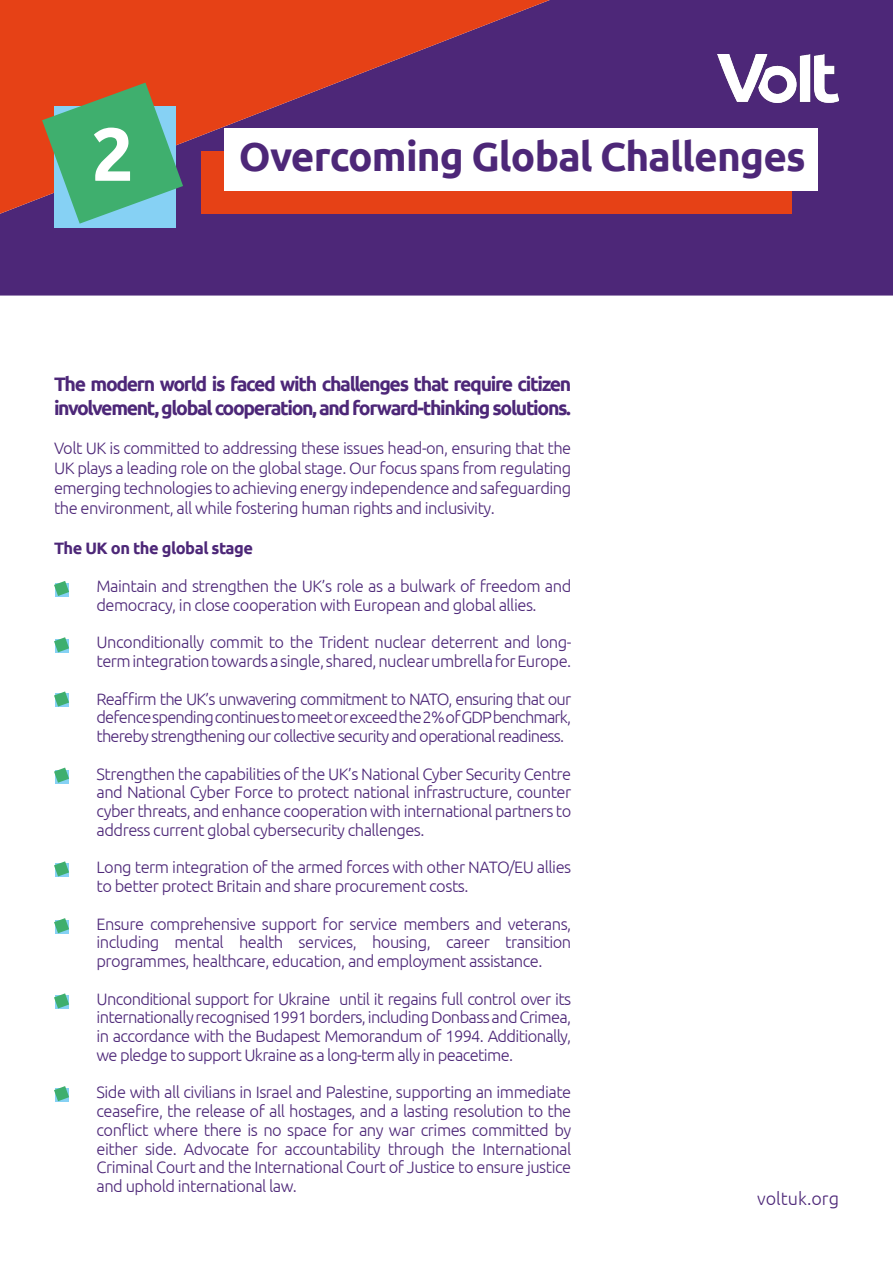
<style>
.page{position:relative;width:893px;height:1263px;background:#fff}
.page>*{position:absolute;margin:0;border:0;box-sizing:border-box;transform-origin:0 0}
.t1{font:700 75px "Ubuntu";color:#fff}
.t2{font:700 40.5px "Ubuntu";letter-spacing:-.02em;color:#4d2778}
.t3{font:700 19.5px/23.4px "Ubuntu";letter-spacing:-.07em;color:#4d2778}
.t4{font:300 18px "Ubuntu";color:#4d2778}
.t5{font:300 16.5px/18.8px "Ubuntu";letter-spacing:-.03em;color:#4d2778;text-align:justify}
.t6{font:700 16.5px "Ubuntu";letter-spacing:-.03em;color:#4d2778}
</style>
<div class="page">
<div style="left:0;top:0;width:893px;height:296px;background:#4d2778"></div>
<div style="left:201px;top:152px;width:591px;height:62px;background:#e64116"></div>
<div style="left:224px;top:129px;width:594px;height:62px;background:#fff"></div>
<svg style="left:0;top:0;width:550px;height:214px;fill:#e64116"></svg>
<div style="left:54px;top:106px;width:121px;height:121px;background:#86d1f4"></div>
<svg style="left:42px;top:83px;width:141px;height:141px"></svg>
<img style="left:718px;top:54px;width:121px;height:48px">
<svg style="left:54px;top:581px;width:15px;height:15px"></svg>
<div style="left:55px;top:640px;width:13px;height:13px;background:#86d1f4"></div>
<svg style="left:54px;top:637px;width:15px;height:15px"></svg>
<svg style="left:54px;top:691px;width:15px;height:16px"></svg>
<svg style="left:54px;top:767px;width:15px;height:16px"></svg>
<div style="left:55px;top:864px;width:13px;height:13px;background:#86d1f4"></div>
<svg style="left:54px;top:861px;width:15px;height:15px"></svg>
<div style="left:55px;top:921px;width:13px;height:13px;background:#86d1f4"></div>
<svg style="left:54px;top:918px;width:15px;height:15px"></svg>
<div style="left:55px;top:996px;width:13px;height:13px;background:#86d1f4"></div>
<svg style="left:54px;top:993px;width:15px;height:15px"></svg>
<svg style="left:54px;top:1086px;width:15px;height:15px"></svg>
<p class="t1" style="left:91px;top:109px;width:44px">2</p>
<p class="t2" style="left:239px;top:132px;width:568px">Overcoming Global Challenges</p>
<p class="t3" style="left:54px;top:373px;width:519px">The modern world is faced with challenges that require citizen involvement, global cooperation, and forward-thinking solutions.</p>
<p class="t5" style="left:54px;top:438px;width:519px;line-height:19.8px">Volt UK is committed to addressing these issues head-on, ensuring that the UK plays a leading role on the global stage. Our focus spans from regulating emerging technologies to achieving energy independence and safeguarding the environment, all while fostering human rights and inclusivity.</p>
<p class="t6" style="left:54px;top:538px;width:201px">The UK on the global stage</p>
<p class="t5" style="left:97px;top:576px;width:476px">Maintain and strengthen the UK’s role as a bulwark of freedom and democracy, in close cooperation with European and global allies.</p>
<p class="t5" style="left:97px;top:633px;width:476px">Unconditionally commit to the Trident nuclear deterrent and long&shy;term integration towards a single, shared, nuclear umbrella for Europe.</p>
<p class="t5" style="left:97px;top:689px;width:476px">Reaffirm the UK’s unwavering commitment to NATO, ensuring that our defence spending continues to meet or exceed the 2% of GDP benchmark, thereby strengthening our collective security and operational readiness.</p>
<p class="t5" style="left:97px;top:764px;width:476px">Strengthen the capabilities of the UK’s National Cyber Security Centre and National Cyber Force to protect national infrastructure, counter cyber threats, and enhance cooperation with international partners to address current global cybersecurity challenges.</p>
<p class="t5" style="left:97px;top:858px;width:476px">Long term integration of the armed forces with other NATO/EU allies to better protect Britain and share procurement costs.</p>
<p class="t5" style="left:97px;top:914px;width:476px">Ensure comprehensive support for service members and veterans, including mental health services, housing, career transition programmes, healthcare, education, and employment assistance.</p>
<p class="t5" style="left:97px;top:989px;width:476px">Unconditional support for Ukraine until it regains full control over its internationally recognised 1991 borders, including Donbass and Crimea, in accordance with the Budapest Memorandum of 1994. Additionally, we pledge to support Ukraine as a long-term ally in peacetime.</p>
<p class="t5" style="left:97px;top:1083px;width:476px">Side with all civilians in Israel and Palestine, supporting an immediate ceasefire, the release of all hostages, and a lasting resolution to the conflict where there is no space for any war crimes committed by either side. Advocate for accountability through the International Criminal Court and the International Court of Justice to ensure justice and uphold international law.</p>
<p class="t4" style="left:757px;top:1188px;width:83px">voltuk.org</p>
</div>
